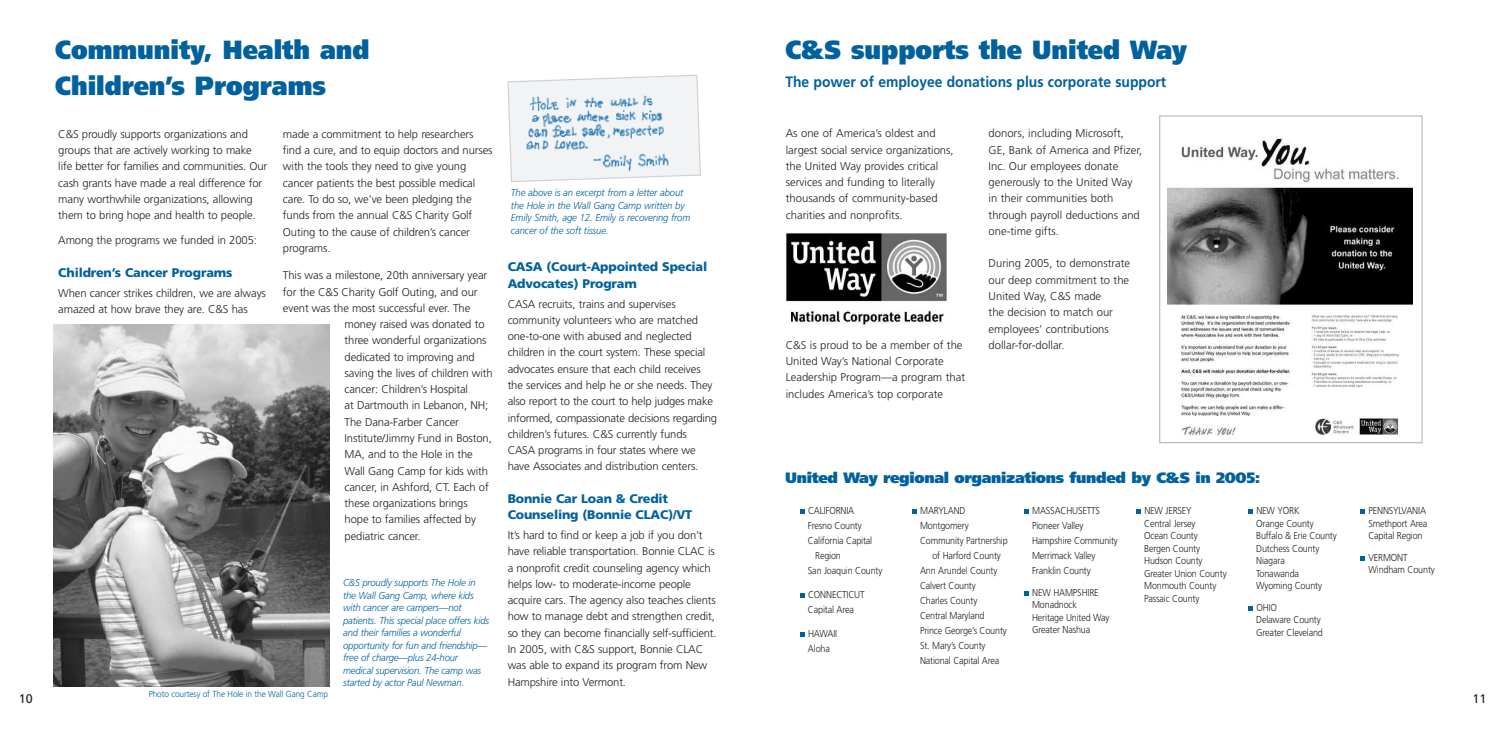
<style>
.page{position:relative;width:1508px;height:732px;background:#fff}
.page>*{position:absolute;margin:0;border:0;box-sizing:border-box;transform-origin:0 0}
.t1{font:900 26.25px/36.2px "Frutiger";color:#00619e;scale:.93 1}
.t2{font:900 15px "Frutiger";letter-spacing:-.02em;color:#00619e}
.t3{font:700 15px "Frutiger";color:#00619e;scale:.93 1}
.t4{font:900 12.5px/16.2px "Frutiger";letter-spacing:-.01em;color:#00619e}
.t5{font:12.5px "Frutiger";color:#231f20}
.t6{font:300 11.25px/16.2px "Frutiger";letter-spacing:-.01em;color:#231f20}
.t7{font:300 10px/12.5px "Frutiger";letter-spacing:-.015em;color:#231f20;scale:.9 1}
.t8{font:italic 300 10px/12.5px "Frutiger";letter-spacing:-.015em;color:#00619e;scale:.95 1}
.t9{font:300 8.75px "Frutiger";letter-spacing:-.01em;color:#00619e;scale:.95 1}
</style>
<div class="page">
<img style="left:53px;top:324px;width:277px;height:361px">
<svg style="left:507px;top:74px;width:194px;height:109px"></svg>
<img style="left:1167px;top:138px;width:245px;height:298px">
<div style="left:1159px;top:115px;width:263px;height:328px;border:1px solid #bcbdc0"></div>
<img style="left:785px;top:232px;width:162px;height:93px">
<svg style="left:1360px;top:556px;width:4px;height:4px"></svg>
<svg style="left:1360px;top:509px;width:4px;height:5px"></svg>
<svg style="left:1248px;top:606px;width:4px;height:4px"></svg>
<svg style="left:1248px;top:509px;width:4px;height:5px"></svg>
<svg style="left:1136px;top:509px;width:4px;height:5px"></svg>
<svg style="left:1024px;top:591px;width:4px;height:4px"></svg>
<svg style="left:1024px;top:509px;width:4px;height:5px"></svg>
<svg style="left:912px;top:509px;width:4px;height:5px"></svg>
<svg style="left:800px;top:632px;width:4px;height:5px"></svg>
<svg style="left:800px;top:593px;width:4px;height:5px"></svg>
<svg style="left:800px;top:509px;width:4px;height:5px"></svg>
<p class="t5" style="left:19px;top:693px;width:15px">10</p>
<h1 class="t1" style="left:55px;top:34px;width:339px">Community, Health and<br>Children’s Programs</h1>
<p class="t6" style="left:58px;top:127px;width:210px">C&amp;S proudly supports organizations and groups that are actively working to make life better for families and communities. Our cash grants have made a real difference for many worthwhile organizations, allowing them to bring hope and health to people.</p>
<p class="t6" style="left:58px;top:233px;width:200px">Among the programs we funded in 2005:</p>
<p class="t4" style="left:58px;top:265px;width:176px">Children’s Cancer Programs</p>
<p class="t6" style="left:58px;top:285px;width:209px">When cancer strikes children, we are always amazed at how brave they are. C&amp;S has</p>
<p class="t6" style="left:283px;top:127px;width:211px">made a commitment to help researchers find a cure, and to equip doctors and nurses with the tools they need to give young cancer patients the best possible medical care. To do so, we’ve been pledging the funds from the annual C&amp;S Charity Golf Outing to the cause of children’s cancer programs.</p>
<p class="t6" style="left:283px;top:268px;width:206px">This was a milestone, 20th anniversary year</p>
<p class="t6" style="left:283px;top:284px;width:196px">for the C&amp;S Charity Golf Outing, and our</p>
<p class="t6" style="left:283px;top:300px;width:189px">event was the most successful ever. The</p>
<p class="t6" style="left:344px;top:317px;width:141px">money raised was donated to</p>
<p class="t6" style="left:344px;top:333px;width:143px">three wonderful organizations</p>
<p class="t6" style="left:344px;top:349px;width:132px">dedicated to improving and</p>
<p class="t6" style="left:344px;top:365px;width:150px">saving the lives of children with</p>
<p class="t6" style="left:344px;top:382px;width:125px">cancer: Children’s Hospital</p>
<p class="t6" style="left:344px;top:398px;width:145px">at Dartmouth in Lebanon, NH;</p>
<p class="t6" style="left:344px;top:414px;width:116px">The Dana-Farber Cancer</p>
<p class="t6" style="left:344px;top:430px;width:149px">Institute/Jimmy Fund in Boston,</p>
<p class="t6" style="left:344px;top:447px;width:130px">MA, and to the Hole in the</p>
<p class="t6" style="left:344px;top:463px;width:145px">Wall Gang Camp for kids with</p>
<p class="t6" style="left:344px;top:479px;width:146px">cancer, in Ashford, CT. Each of</p>
<p class="t6" style="left:344px;top:495px;width:125px">these organizations brings</p>
<p class="t6" style="left:344px;top:512px;width:133px">hope to families affected by</p>
<p class="t6" style="left:344px;top:528px;width:77px">pediatric cancer.</p>
<p class="t9" style="left:149px;top:690px;width:190px">Photo courtesy of The Hole in the Wall Gang Camp</p>
<p class="t8" style="left:343px;top:577px;width:155px">C&amp;S proudly supports The Hole in the Wall Gang Camp, where kids with cancer are campers—not patients. This special place offers kids and their families a wonderful opportunity for fun and friendship— free of charge—plus 24-hour medical supervision. The camp was started by actor Paul Newman.</p>
<p class="t8" style="left:511px;top:187px;width:190px">The above is an excerpt from a letter about the Hole in the Wall Gang Camp written by Emily Smith, age 12. Emily is recovering from cancer of the soft tissue.</p>
<p class="t4" style="left:508px;top:260px;width:201px">CASA (Court-Appointed Special<br>Advocates) Program</p>
<p class="t6" style="left:508px;top:296px;width:211px">CASA recruits, trains and supervises community volunteers who are matched one-to-one with abused and neglected children in the court system. These special advocates ensure that each child receives the services and help he or she needs. They also report to the court to help judges make informed, compassionate decisions regarding children’s futures. C&amp;S currently funds<br>CASA programs in four states where we have Associates and distribution centers.</p>
<p class="t4" style="left:508px;top:491px;width:186px">Bonnie Car Loan &amp; Credit<br>Counseling (Bonnie CLAC)/VT</p>
<p class="t6" style="left:508px;top:527px;width:210px">It’s hard to find or keep a job if you don’t have reliable transportation. Bonnie CLAC is a nonprofit credit counseling agency which helps low- to moderate-income people acquire cars. The agency also teaches clients how to manage debt and strengthen credit, so they can become financially self-sufficient.<br>In 2005, with C&amp;S support, Bonnie CLAC was able to expand its program from New Hampshire into Vermont.</p>
<h1 class="t1" style="left:785px;top:34px;width:433px">C&amp;S supports the United Way</h1>
<h2 class="t3" style="left:785px;top:75px;width:411px">The power of employee donations plus corporate support</h2>
<p class="t6" style="left:786px;top:126px;width:169px">As one of America’s oldest and largest social service organizations, the United Way provides critical services and funding to literally thousands of community-based charities and nonprofits.</p>
<p class="t6" style="left:988px;top:126px;width:155px">donors, including Microsoft,<br>GE, Bank of America and Pfizer,<br>Inc. Our employees donate generously to the United Way in their communities both through payroll deductions and one-time gifts.</p>
<p class="t6" style="left:988px;top:256px;width:143px">During 2005, to demonstrate our deep commitment to the<br>United Way, C&amp;S made<br>the decision to match our employees’ contributions dollar-for-dollar.</p>
<p class="t6" style="left:786px;top:337px;width:181px">C&amp;S is proud to be a member of the United Way’s National Corporate Leadership Program—a program that includes America’s top corporate</p>
<h2 class="t2" style="left:785px;top:472px;width:477px">United Way regional organizations funded by C&amp;S in 2005:</h2>
<p class="t7" style="left:808px;top:505px;width:53px">CALIFORNIA</p>
<p class="t7" style="left:808px;top:520px;width:61px">Fresno County</p>
<p class="t7" style="left:808px;top:535px;width:73px">California Capital</p>
<p class="t7" style="left:815px;top:550px;width:30px">Region</p>
<p class="t7" style="left:808px;top:565px;width:84px">San Joaquin County</p>
<p class="t7" style="left:808px;top:587px;width:64px;line-height:15px">CONNECTICUT<br>Capital Area</p>
<p class="t7" style="left:808px;top:626px;width:34px;line-height:15px">HAWAII<br>Aloha</p>
<p class="t7" style="left:920px;top:505px;width:52px">MARYLAND</p>
<p class="t7" style="left:920px;top:520px;width:56px">Montgomery</p>
<p class="t7" style="left:920px;top:535px;width:99px">Community Partnership</p>
<p class="t7" style="left:932px;top:550px;width:78px">of Harford County</p>
<p class="t7" style="left:920px;top:565px;width:88px">Ann Arundel County</p>
<p class="t7" style="left:920px;top:580px;width:63px">Calvert County</p>
<p class="t7" style="left:920px;top:595px;width:65px">Charles County</p>
<p class="t7" style="left:920px;top:610px;width:73px">Central Maryland</p>
<p class="t7" style="left:920px;top:625px;width:98px">Prince George’s County</p>
<p class="t7" style="left:920px;top:640px;width:74px">St. Mary’s County</p>
<p class="t7" style="left:920px;top:655px;width:90px">National Capital Area</p>
<p class="t7" style="left:1032px;top:503px;width:97px;line-height:15px">MASSACHUSETTS<br>Pioneer Valley<br>Hampshire Community<br>Merrimack Valley<br>Franklin County</p>
<p class="t7" style="left:1032px;top:586px;width:88px">NEW HAMPSHIRE<br>Monadnock<br>Heritage United Way<br>Greater Nashua</p>
<p class="t7" style="left:1144px;top:505px;width:93px">NEW JERSEY<br>Central Jersey<br>Ocean County<br>Bergen County<br>Hudson County<br>Greater Union County<br>Monmouth County<br>Passaic County</p>
<p class="t7" style="left:1256px;top:505px;width:91px">NEW YORK<br>Orange County<br>Buffalo &amp; Erie County<br>Dutchess County<br>Niagara<br>Tonawanda<br>Wyoming County</p>
<p class="t7" style="left:1256px;top:601px;width:76px">OHIO<br>Delaware County<br>Greater Cleveland</p>
<p class="t7" style="left:1368px;top:505px;width:67px">PENNSYLVANIA<br>Smethport Area<br>Capital Region</p>
<p class="t7" style="left:1368px;top:551px;width:75px">VERMONT<br>Windham County</p>
<p class="t5" style="left:1472px;top:693px;width:15px">11</p>
</div>
